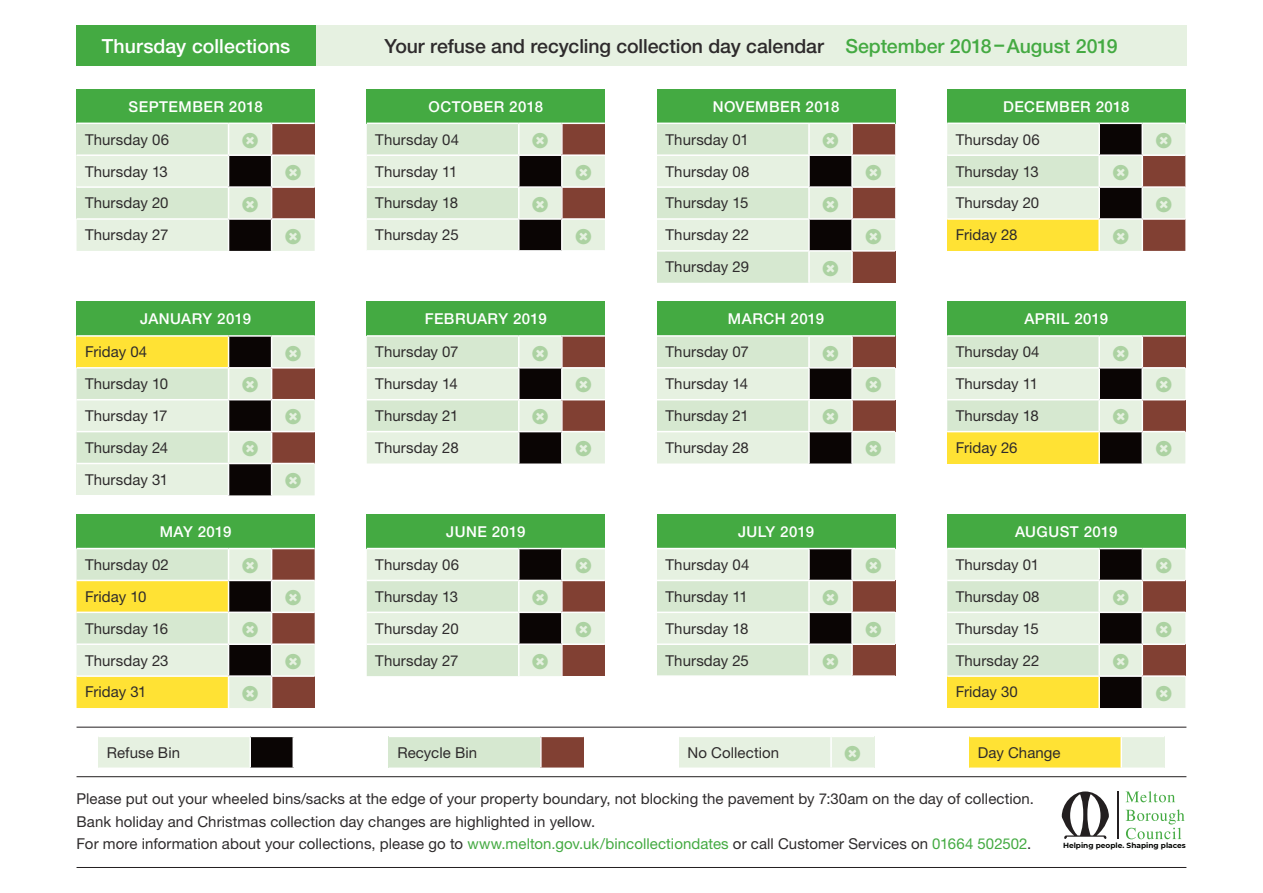
<style>
.page{position:relative;width:1263px;height:893px;background:#fff}
.page>*{position:absolute;margin:0;border:0;box-sizing:border-box;transform-origin:0 0}
.t1{font:500 19.5px "Helvetica Neue LT Std";letter-spacing:-.005em;color:#2e2b2c}
.t2{font:500 19.5px "Helvetica Neue LT Std";letter-spacing:.005em;color:#fff}
.t3{font:15px/32px "Helvetica Neue LT Std";letter-spacing:.005em;color:#2e2b2c;text-align:justify}
.t4{font:500 15px "Helvetica Neue LT Std";letter-spacing:.03em;color:#fff}
.t5{font:700 7.5px "Montserrat";color:#040503}
.s1{color:#44aa42}
</style>
<div class="page">
<div style="left:77px;top:26px;width:239px;height:40px;background:#44aa42"></div>
<div style="left:316px;top:26px;width:870px;height:40px;background:#e6f1e1"></div>
<hr style="left:77px;top:776px;width:1109px;height:1px;background:#231f20">
<hr style="left:77px;top:727px;width:1109px;height:1px;background:#231f20">
<hr style="left:77px;top:867px;width:1109px;height:1px;background:#231f20">
<div style="left:98px;top:736px;width:152px;height:32px;background:#e6f1e1"></div>
<div style="left:250px;top:736px;width:43px;height:32px;background:#0a0504"></div>
<hr style="left:98px;top:736px;width:152px;height:1px;background:#fff">
<hr style="left:250px;top:736px;width:44px;height:1px;background:#fff">
<hr style="left:98px;top:767px;width:152px;height:2px;background:#fff">
<hr style="left:250px;top:767px;width:44px;height:2px;background:#fff">
<hr style="left:249px;top:737px;width:2px;height:30px;background:#fff">
<div style="left:389px;top:736px;width:152px;height:32px;background:#d6e8d0"></div>
<div style="left:541px;top:736px;width:43px;height:32px;background:#814033"></div>
<hr style="left:389px;top:736px;width:152px;height:1px;background:#fff">
<hr style="left:541px;top:736px;width:43px;height:1px;background:#fff">
<hr style="left:389px;top:767px;width:152px;height:2px;background:#fff">
<hr style="left:541px;top:767px;width:43px;height:2px;background:#fff">
<hr style="left:540px;top:737px;width:2px;height:30px;background:#fff">
<div style="left:679px;top:736px;width:152px;height:32px;background:#e6f1e1"></div>
<div style="left:831px;top:736px;width:43px;height:32px;background:#e6f1e1"></div>
<hr style="left:679px;top:736px;width:152px;height:1px;background:#fff">
<hr style="left:831px;top:736px;width:43px;height:1px;background:#fff">
<hr style="left:679px;top:767px;width:152px;height:2px;background:#fff">
<hr style="left:831px;top:767px;width:43px;height:2px;background:#fff">
<hr style="left:830px;top:737px;width:2px;height:30px;background:#fff">
<div style="left:969px;top:736px;width:152px;height:32px;background:#ffe234"></div>
<div style="left:1121px;top:736px;width:43px;height:32px;background:#e6f1e1"></div>
<hr style="left:969px;top:736px;width:152px;height:1px;background:#fff">
<hr style="left:1121px;top:736px;width:43px;height:1px;background:#fff">
<hr style="left:969px;top:767px;width:152px;height:2px;background:#fff">
<hr style="left:1121px;top:767px;width:43px;height:2px;background:#fff">
<hr style="left:1120px;top:737px;width:2px;height:30px;background:#fff">
<hr style="left:1117px;top:791px;width:1px;height:48px;background:#231f20">
<svg style="left:1062px;top:791px;width:47px;height:48px"></svg>
<svg style="left:1126px;top:791px;width:49px;height:11px"></svg>
<svg style="left:1126px;top:809px;width:58px;height:30px"></svg>
<div style="left:367px;top:514px;width:238px;height:35px;background:#44aa42"></div>
<hr style="left:367px;top:548px;width:152px;height:1px;background:#fff">
<hr style="left:519px;top:548px;width:43px;height:1px;background:#fff">
<hr style="left:562px;top:548px;width:43px;height:1px;background:#fff">
<div style="left:657px;top:89px;width:238px;height:34px;background:#44aa42"></div>
<div style="left:77px;top:514px;width:238px;height:35px;background:#44aa42"></div>
<hr style="left:77px;top:548px;width:152px;height:1px;background:#fff">
<hr style="left:229px;top:548px;width:43px;height:1px;background:#fff">
<hr style="left:272px;top:548px;width:43px;height:1px;background:#fff">
<div style="left:657px;top:514px;width:238px;height:35px;background:#44aa42"></div>
<hr style="left:657px;top:548px;width:152px;height:1px;background:#fff">
<hr style="left:809px;top:548px;width:43px;height:1px;background:#fff">
<hr style="left:852px;top:548px;width:43px;height:1px;background:#fff">
<div style="left:77px;top:302px;width:238px;height:34px;background:#44aa42"></div>
<hr style="left:77px;top:335px;width:152px;height:2px;background:#fff">
<hr style="left:229px;top:335px;width:43px;height:2px;background:#fff">
<hr style="left:272px;top:335px;width:43px;height:2px;background:#fff">
<div style="left:367px;top:89px;width:238px;height:34px;background:#44aa42"></div>
<div style="left:947px;top:302px;width:238px;height:34px;background:#44aa42"></div>
<hr style="left:947px;top:335px;width:152px;height:2px;background:#fff">
<hr style="left:1099px;top:335px;width:43px;height:2px;background:#fff">
<hr style="left:1142px;top:335px;width:43px;height:2px;background:#fff">
<div style="left:947px;top:514px;width:238px;height:35px;background:#44aa42"></div>
<hr style="left:947px;top:548px;width:152px;height:1px;background:#fff">
<hr style="left:1099px;top:548px;width:43px;height:1px;background:#fff">
<hr style="left:1142px;top:548px;width:43px;height:1px;background:#fff">
<div style="left:77px;top:89px;width:238px;height:34px;background:#44aa42"></div>
<div style="left:367px;top:302px;width:238px;height:34px;background:#44aa42"></div>
<hr style="left:367px;top:335px;width:152px;height:2px;background:#fff">
<hr style="left:519px;top:335px;width:43px;height:2px;background:#fff">
<hr style="left:562px;top:335px;width:43px;height:2px;background:#fff">
<div style="left:657px;top:302px;width:238px;height:34px;background:#44aa42"></div>
<hr style="left:657px;top:335px;width:152px;height:2px;background:#fff">
<hr style="left:809px;top:335px;width:43px;height:2px;background:#fff">
<hr style="left:852px;top:335px;width:43px;height:2px;background:#fff">
<div style="left:947px;top:89px;width:238px;height:34px;background:#44aa42"></div>
<svg style="left:367px;top:549px;width:238px;height:127px"></svg>
<svg style="left:657px;top:123px;width:238px;height:160px"></svg>
<svg style="left:77px;top:549px;width:238px;height:159px"></svg>
<svg style="left:657px;top:549px;width:238px;height:127px"></svg>
<svg style="left:77px;top:336px;width:238px;height:159px"></svg>
<svg style="left:367px;top:123px;width:238px;height:128px"></svg>
<svg style="left:947px;top:336px;width:238px;height:127px"></svg>
<svg style="left:947px;top:549px;width:238px;height:159px"></svg>
<svg style="left:77px;top:123px;width:238px;height:128px"></svg>
<svg style="left:367px;top:336px;width:238px;height:127px"></svg>
<svg style="left:657px;top:336px;width:238px;height:127px"></svg>
<svg style="left:947px;top:123px;width:238px;height:128px"></svg>
<h1 class="t2" style="left:102px;top:34px;width:190px">Thursday collections</h1>
<p class="t4" style="left:128px;top:97px;width:136px">SEPTEMBER 2018</p>
<p class="t3" style="left:85px;top:123px;width:86px">Thursday 06<br>Thursday 13<br>Thursday 20<br>Thursday 27</p>
<p class="t4" style="left:140px;top:310px;width:112px">JANUARY 2019</p>
<p class="t3" style="left:85px;top:336px;width:85px;text-align:left">Friday 04<br>Thursday 10<br>Thursday 17<br>Thursday 24<br>Thursday 31</p>
<p class="t4" style="left:160px;top:523px;width:73px">MAY 2019</p>
<p class="t3" style="left:85px;top:548px;width:85px;text-align:left">Thursday 02<br>Friday 10<br>Thursday 16<br>Thursday 23<br>Friday 31</p>
<h1 class="t1" style="left:384px;top:34px;width:735px">Your refuse and recycling collection day calendar <span class="s1">September 2018 –August 2019</span></h1>
<p class="t4" style="left:429px;top:97px;width:116px">OCTOBER 2018</p>
<p class="t3" style="left:375px;top:123px;width:85px">Thursday 04<br>Thursday 11<br>Thursday 18<br>Thursday 25</p>
<p class="t4" style="left:425px;top:310px;width:124px">FEBRUARY 2019</p>
<p class="t3" style="left:375px;top:336px;width:85px">Thursday 07<br>Thursday 14<br>Thursday 21<br>Thursday 28</p>
<p class="t4" style="left:446px;top:523px;width:81px">JUNE 2019</p>
<p class="t3" style="left:375px;top:548px;width:86px">Thursday 06<br>Thursday 13<br>Thursday 20<br>Thursday 27</p>
<p class="t4" style="left:713px;top:97px;width:128px">NOVEMBER 2018</p>
<p class="t3" style="left:665px;top:123px;width:85px">Thursday 01<br>Thursday 08<br>Thursday 15<br>Thursday 22<br>Thursday 29</p>
<p class="t4" style="left:728px;top:310px;width:98px">MARCH 2019</p>
<p class="t3" style="left:665px;top:336px;width:85px">Thursday 07<br>Thursday 14<br>Thursday 21<br>Thursday 28</p>
<p class="t4" style="left:738px;top:523px;width:77px">JULY 2019</p>
<p class="t3" style="left:665px;top:548px;width:85px">Thursday 04<br>Thursday 11<br>Thursday 18<br>Thursday 25</p>
<p class="t4" style="left:1003px;top:97px;width:128px">DECEMBER 2018</p>
<p class="t3" style="left:956px;top:123px;width:86px">Thursday 06<br>Thursday 13<br>Thursday 20<br>Friday 28</p>
<p class="t4" style="left:1024px;top:310px;width:85px">APRIL 2019</p>
<p class="t3" style="left:956px;top:336px;width:85px">Thursday 04<br>Thursday 11<br>Thursday 18<br>Friday 26</p>
<p class="t4" style="left:1015px;top:523px;width:104px">AUGUST 2019</p>
<p class="t3" style="left:956px;top:548px;width:85px">Thursday 01<br>Thursday 08<br>Thursday 15<br>Thursday 22<br>Friday 30</p>
<p class="t3" style="left:107px;top:736px;width:75px">Refuse Bin</p>
<p class="t3" style="left:397px;top:736px;width:81px">Recycle Bin</p>
<p class="t3" style="left:687px;top:736px;width:93px">No Collection</p>
<p class="t3" style="left:978px;top:736px;width:84px">Day Change</p>
<p class="t3" style="left:77px;top:787px;width:959px;line-height:22.5px;text-align:left">Please put out your wheeled bins/sacks at the edge of your property boundary, not blocking the pavement by 7:30am on the day of collection.<br>Bank holiday and Christmas collection day changes are highlighted in yellow.<br>For more information about your collections, please go to <span class="s1">www.melton.gov.uk/bincollectiondates</span> or call Customer Services on <span class="s1">01664 502502</span>.</p>
<p class="t5" style="left:1063px;top:840px;width:124px">Helping people. Shaping places</p>
</div>
